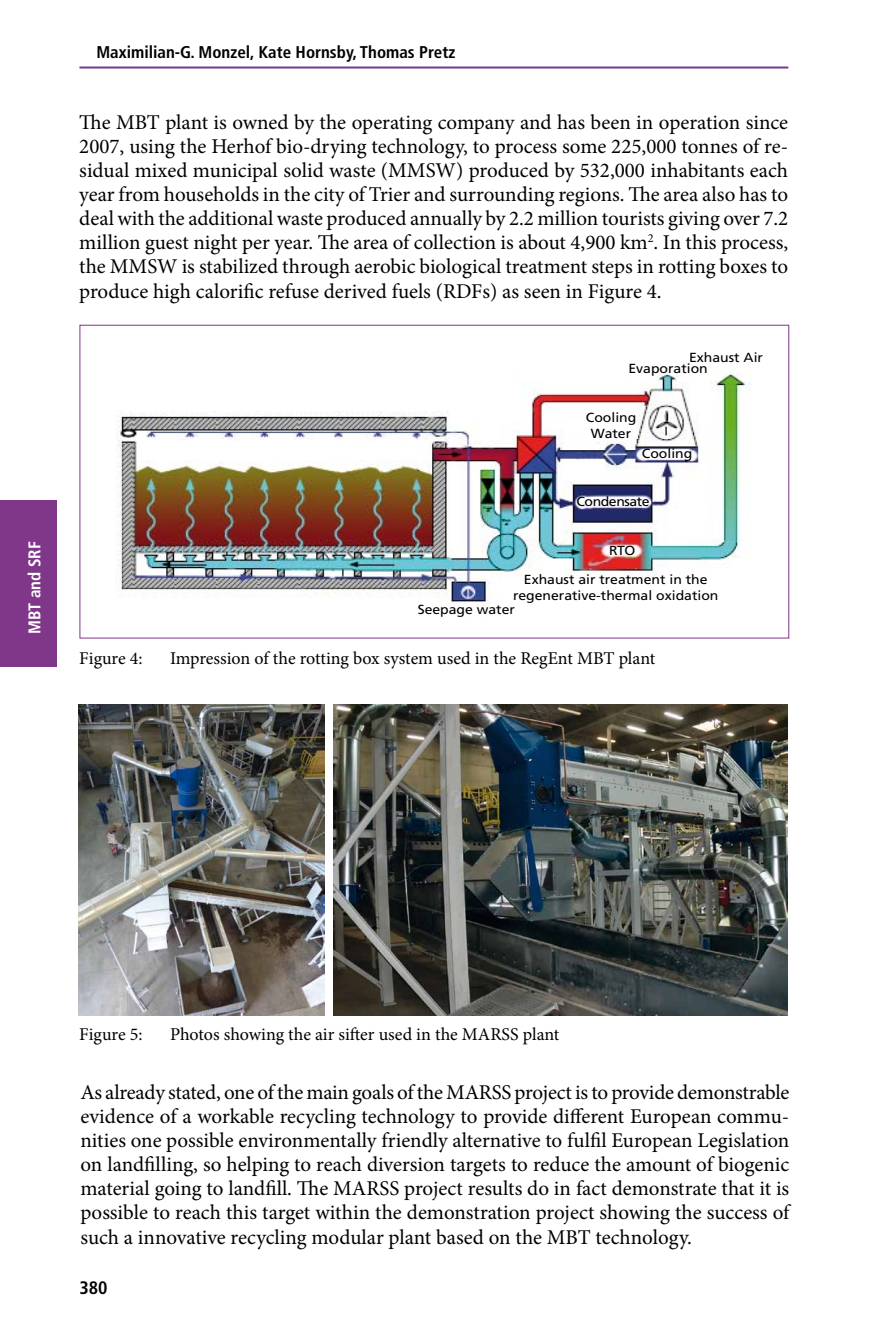
<style>
.page{position:relative;width:879px;height:1333px;background:#fff}
.page>*{position:absolute;margin:0;border:0;box-sizing:border-box;transform-origin:0 0}
.t1{font:21px/24.2px "Minion Pro";color:#000;text-align:justify}
.t2{font:18px "Minion Pro";color:#000}
.t3{font:700 condensed 18px "Frutiger";color:#000}
.t4{font:700 condensed 17px "Frutiger";color:#000}
.t5{font:700 condensed 17px "Frutiger";color:#fff}
.t6{font:13.2px/11.2px "Frutiger";color:#000;scale:1.06 1}
.t7{font:13.2px "Frutiger";letter-spacing:-.03em;color:#000;scale:1.06 1}
</style>
<div class="page">
<hr style="left:79px;top:66px;width:709px;height:2px;background:#713a8b">
<div style="left:0;top:500px;width:57px;height:167px;background:#803689"></div>
<img style="left:116px;top:371px;width:635px;height:235px">
<img style="left:79px;top:704px;width:246px;height:311px">
<img style="left:334px;top:704px;width:453px;height:311px">
<p class="t5" style="left:24px;top:634px;width:94px;rotate:-90deg">MBT and SRF</p>
<p class="t4" style="left:96px;top:42px;width:360px">Maximilian-G. Monzel, Kate Hornsby, Thomas Pretz</p>
<p class="t1" style="left:79px;top:110px;width:710px">The MBT plant is owned by the operating company and has been in operation since 2007, using the Herhof bio-drying technology, to process some 225,000 tonnes of re&shy;sidual mixed municipal solid waste (MMSW) produced by 532,000 inhabitants each year from households in the city of Trier and surrounding regions. The area also has to deal with the additional waste produced annually by 2.2 million tourists giving over 7.2 million guest night per year. The area of collection is about 4,900 km<sup>2</sup>. In this process, the MMSW is stabilized through aerobic biological treatment steps in rotting boxes to produce high calorific refuse derived fuels (RDFs) as seen in Figure 4.</p>
<p class="t6" style="left:628px;top:351px;width:128px;text-indent:61px">Exhaust Air<br>Evaporation</p>
<p class="t6" style="left:586px;top:409px;width:49px;line-height:15.8px;text-align:center">Cooling<br>Water</p>
<p class="t6" style="left:642px;top:448px;width:49px">Cooling</p>
<p class="t7" style="left:576px;top:493px;width:71px">Condensate</p>
<p class="t6" style="left:524px;top:536px;width:175px;line-height:28.8px;text-indent:85px">RTO<br>Exhaust air treatment in the</p>
<p class="t6" style="left:418px;top:588px;width:285px;line-height:14.2px;text-indent:95px">regenerative-thermal oxidation<br>Seepage water</p>
<p class="t2" style="left:79px;top:646px;width:65px">Figure 4:</p>
<p class="t2" style="left:170px;top:646px;width:487px">Impression of the rotting box system used in the RegEnt MBT plant</p>
<p class="t2" style="left:79px;top:1022px;width:65px">Figure 5:</p>
<p class="t2" style="left:170px;top:1022px;width:391px">Photos showing the air sifter used in the MARSS plant</p>
<p class="t1" style="left:80px;top:1080px;width:710px">As already stated, one of the main goals of the MARSS project is to provide demonstrable evidence of a workable recycling technology to provide different European commu&shy;nities one possible environmentally friendly alternative to fulfil European Legislation on landfilling, so helping to reach diversion targets to reduce the amount of biogenic material going to landfill. The MARSS project results do in fact demonstrate that it is possible to reach this target within the demonstration project showing the success of such a innovative recycling modular plant based on the MBT technology.</p>
<p class="t3" style="left:79px;top:1276px;width:30px">380</p>
</div>
